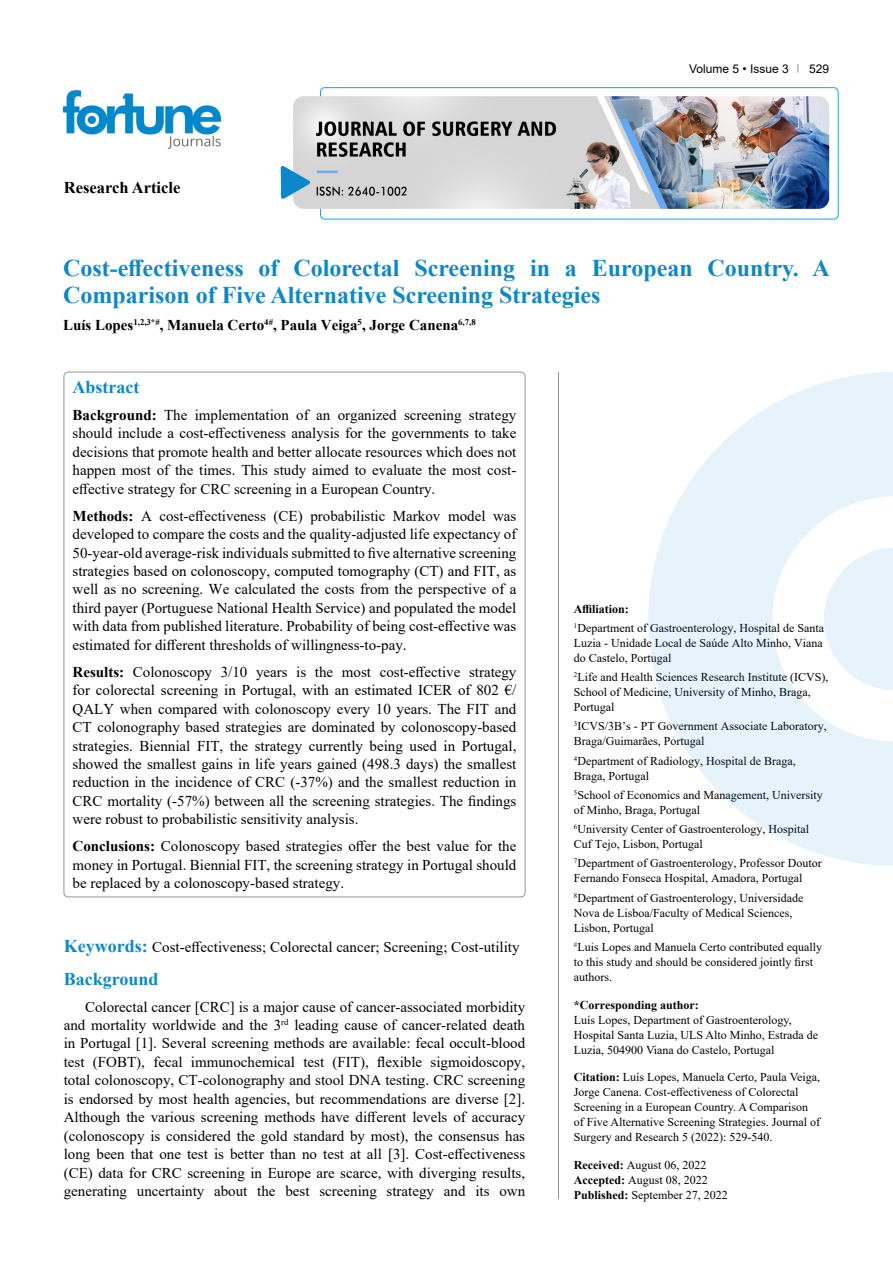
<style>
.page{position:relative;width:893px;height:1263px;background:#fff}
.page>*{position:absolute;margin:0;border:0;box-sizing:border-box;transform-origin:0 0}
.t1{font:700 24px/27px "Times New Roman";color:#0a88ca}
.t2{font:700 18px "Times New Roman";color:#0a88ca}
.t3{font:700 16.5px "Times New Roman";color:#000}
.t4{font:15px/18.5px "Times New Roman";color:#000;text-align:justify}
.t5{font:700 15px "Times New Roman";color:#000}
.t6{font:12px/15px "Times New Roman";color:#000}
.t7{font:700 12px "Times New Roman";color:#000}
.t8{font:12px "Arial";color:#000}
.s1{font-weight:700}
.s2{font-weight:700;font-size:18px;color:#0a88ca}
</style>
<div class="page">
<img style="left:64px;top:90px;width:157px;height:59px">
<hr style="left:558px;top:372px;width:1px;height:827px;background:#939598">
<svg style="left:648px;top:372px;width:245px;height:494px;fill:#e6f3fa"></svg>
<svg style="left:824px;top:548px;width:69px;height:142px"></svg>
<div style="left:320px;top:87px;width:518px;height:132px;border:1px solid #00aeef;border-radius:4px"></div>
<img style="left:293px;top:96px;width:536px;height:113px">
<svg style="left:281px;top:166px;width:29px;height:33px"></svg>
<p class="t3" style="left:64px;top:175px;width:118px">Research Article</p>
<p class="t8" style="left:689px;top:60px;width:101px">Volume 5 • Issue 3</p>
<p class="t8" style="left:809px;top:60px;width:22px">529</p>
<h1 class="t1" style="left:63px;top:254px;width:768px">Cost-effectiveness of Colorectal Screening in a European Country. A<br>Comparison of Five Alternative Screening Strategies</h1>
<p class="t5" style="left:63px;top:314px;width:414px">Luís Lopes<sup>1,2,3*#</sup>, Manuela Certo<sup>4#</sup>, Paula Veiga<sup>5</sup>, Jorge Canena<sup>6,7,8</sup></p>
<p class="t2" style="left:73px;top:374px;width:68px">Abstract</p>
<p class="t4" style="left:73px;top:405px;width:445px"><span class="s1">Background:</span> The implementation of an organized screening strategy should include a cost-effectiveness analysis for the governments to take decisions that promote health and better allocate resources which does not happen most of the times. This study aimed to evaluate the most cost&shy;effective strategy for CRC screening in a European Country.</p>
<p class="t4" style="left:73px;top:506px;width:445px"><span class="s1">Methods:</span> A cost-effectiveness (CE) probabilistic Markov model was developed to compare the costs and the quality-adjusted life expectancy of 50-year-old average-risk individuals submitted to five alternative screening strategies based on colonoscopy, computed tomography (CT) and FIT, as well as no screening. We calculated the costs from the perspective of a third payer (Portuguese National Health Service) and populated the model with data from published literature. Probability of being cost-effective was estimated for different thresholds of willingness-to-pay.</p>
<p class="t4" style="left:73px;top:662px;width:445px"><span class="s1">Results:</span> Colonoscopy 3/10 years is the most cost-effective strategy for colorectal screening in Portugal, with an estimated ICER of 802 €/ QALY when compared with colonoscopy every 10 years. The FIT and CT colonography based strategies are dominated by colonoscopy-based strategies. Biennial FIT, the strategy currently being used in Portugal, showed the smallest gains in life years gained (498.3 days) the smallest reduction in the incidence of CRC (-37%) and the smallest reduction in CRC mortality (-57%) between all the screening strategies. The findings were robust to probabilistic sensitivity analysis.</p>
<p class="t4" style="left:73px;top:837px;width:445px"><span class="s1">Conclusions:</span> Colonoscopy based strategies offer the best value for the money in Portugal. Biennial FIT, the screening strategy in Portugal should be replaced by a colonoscopy-based strategy.</p>
<p class="t4" style="left:64px;top:937px;width:457px"><span class="s2">Keywords:</span> Cost-effectiveness; Colorectal cancer; Screening; Cost-utility</p>
<p class="t2" style="left:64px;top:965px;width:96px">Background</p>
<p class="t4" style="left:64px;top:997px;width:463px;text-indent:21px">Colorectal cancer [CRC] is a major cause of cancer-associated morbidity and mortality worldwide and the 3<sup>rd</sup> leading cause of cancer-related death in Portugal [1]. Several screening methods are available: fecal occult-blood test (FOBT), fecal immunochemical test (FIT), flexible sigmoidoscopy, total colonoscopy, CT-colonography and stool DNA testing. CRC screening is endorsed by most health agencies, but recommendations are diverse [2].<br>Although the various screening methods have different levels of accuracy (colonoscopy is considered the gold standard by most), the consensus has long been that one test is better than no test at all [3]. Cost-effectiveness (CE) data for CRC screening in Europe are scarce, with diverging results, generating uncertainty about the best screening strategy and its own</p>
<p class="t6" style="left:574px;top:599px;width:252px;line-height:19.2px"><span class="s1">Affiliation:<br></span><sup>1</sup>Department of Gastroenterology, Hospital de Santa</p>
<p class="t6" style="left:574px;top:635px;width:250px">Luzia - Unidade Local de Saúde Alto Minho, Viana do Castelo, Portugal</p>
<p class="t6" style="left:574px;top:669px;width:256px"><sup>2</sup>Life and Health Sciences Research Institute (ICVS),<br>School of Medicine, University of Minho, Braga,<br>Portugal</p>
<p class="t6" style="left:574px;top:718px;width:254px"><sup>3</sup>ICVS/3B’s - PT Government Associate Laboratory,<br>Braga/Guimarães, Portugal</p>
<p class="t6" style="left:574px;top:753px;width:223px"><sup>4</sup>Department of Radiology, Hospital de Braga,<br>Braga, Portugal</p>
<p class="t6" style="left:574px;top:787px;width:250px"><sup>5</sup>School of Economics and Management, University of Minho, Braga, Portugal</p>
<p class="t6" style="left:574px;top:821px;width:237px"><sup>6</sup>University Center of Gastroenterology, Hospital<br>Cuf Tejo, Lisbon, Portugal</p>
<p class="t6" style="left:574px;top:855px;width:249px"><sup>7</sup>Department of Gastroenterology, Professor Doutor<br>Fernando Fonseca Hospital, Amadora, Portugal</p>
<p class="t6" style="left:574px;top:890px;width:231px"><sup>8</sup>Department of Gastroenterology, Universidade<br>Nova de Lisboa/Faculty of Medical Sciences,<br>Lisbon, Portugal</p>
<p class="t6" style="left:574px;top:939px;width:250px"><sup>#</sup>Luis Lopes and Manuela Certo contributed equally to this study and should be considered jointly first authors.</p>
<p class="t7" style="left:574px;top:996px;width:127px">*Corresponding author:</p>
<p class="t6" style="left:574px;top:1012px;width:246px">Luís Lopes, Department of Gastroenterology,<br>Hospital Santa Luzia, ULS Alto Minho, Estrada de<br>Luzia, 504900 Viana do Castelo, Portugal</p>
<p class="t6" style="left:574px;top:1069px;width:248px"><span class="s1">Citation:</span> Luís Lopes, Manuela Certo, Paula Veiga, Jorge Canena. Cost-effectiveness of Colorectal Screening in a European Country. A Comparison of Five Alternative Screening Strategies. Journal of Surgery and Research 5 (2022): 529-540.</p>
<p class="t6" style="left:574px;top:1157px;width:156px"><span class="s1">Received:</span> August 06, 2022<br><span class="s1">Accepted:</span> August 08, 2022<br><span class="s1">Published:</span> September 27, 2022</p>
</div>
